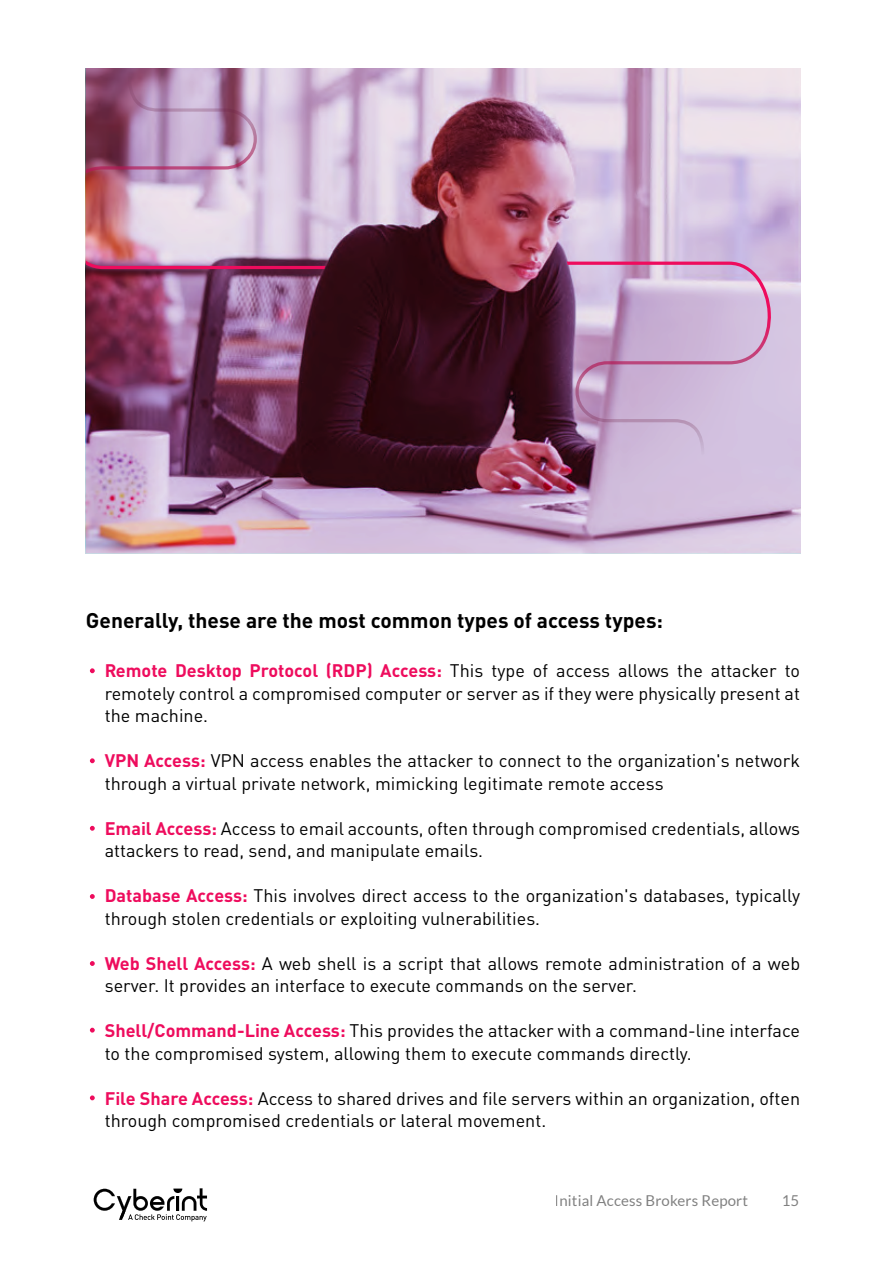
<style>
.page{position:relative;width:893px;height:1263px;background:#fff}
.page>*{position:absolute;margin:0;border:0;box-sizing:border-box;transform-origin:0 0}
.t1{font:700 21px "DIN Pro";color:#000}
.t2{font:18px/22.5px "DIN Pro";color:#000}
.t3{font:15px "Lato";letter-spacing:.01em;color:#000}
.s1{font-weight:700;color:#ee0c5d}
</style>
<div class="page">
<svg style="left:90px;top:668px;width:5px;height:5px"></svg>
<svg style="left:90px;top:758px;width:5px;height:5px"></svg>
<svg style="left:90px;top:826px;width:5px;height:5px"></svg>
<svg style="left:90px;top:894px;width:5px;height:5px"></svg>
<svg style="left:90px;top:961px;width:5px;height:5px"></svg>
<svg style="left:90px;top:1028px;width:5px;height:4px"></svg>
<svg style="left:90px;top:1095px;width:5px;height:5px"></svg>
<svg style="left:94px;top:1188px;width:113px;height:33px"></svg>
<img style="left:86px;top:68px;width:714px;height:485px">
<svg style="left:567px;top:262px;width:204px;height:193px;background:#c7a9cc"></svg>
<svg style="left:86px;top:75px;width:240px;height:194px;background:#c49eba"></svg>
<p class="t1" style="left:86px;top:603px;width:579px">Generally, these are the most common types of access types:</p>
<p class="t2" style="left:105px;top:658px;width:697px;text-align:justify"><span class="s1">Remote Desktop Protocol (RDP) Access:</span> This type of access allows the attacker to remotely control a compromised computer or server as if they were physically present at the machine.</p>
<p class="t2" style="left:105px;top:748px;width:697px"><span class="s1">VPN Access:</span> VPN access enables the attacker to connect to the organization's network through a virtual private network, mimicking legitimate remote access</p>
<p class="t2" style="left:105px;top:815px;width:697px"><span class="s1">Email Access:</span> Access to email accounts, often through compromised credentials, allows attackers to read, send, and manipulate emails.</p>
<p class="t2" style="left:105px;top:883px;width:697px"><span class="s1">Database Access:</span> This involves direct access to the organization's databases, typically through stolen credentials or exploiting vulnerabilities.</p>
<p class="t2" style="left:105px;top:950px;width:697px"><span class="s1">Web Shell Access:</span> A web shell is a script that allows remote administration of a web server. It provides an interface to execute commands on the server.</p>
<p class="t2" style="left:105px;top:1018px;width:697px"><span class="s1">Shell/Command-Line Access:</span> This provides the attacker with a command-line interface to the compromised system, allowing them to execute commands directly.</p>
<p class="t2" style="left:105px;top:1085px;width:697px"><span class="s1">File Share Access:</span> Access to shared drives and file servers within an organization, often through compromised credentials or lateral movement.</p>
<p class="t3" style="left:555px;top:1192px;width:195px">Initial Access Brokers Report</p>
<p class="t3" style="left:782px;top:1192px;width:19px">15</p>
</div>
